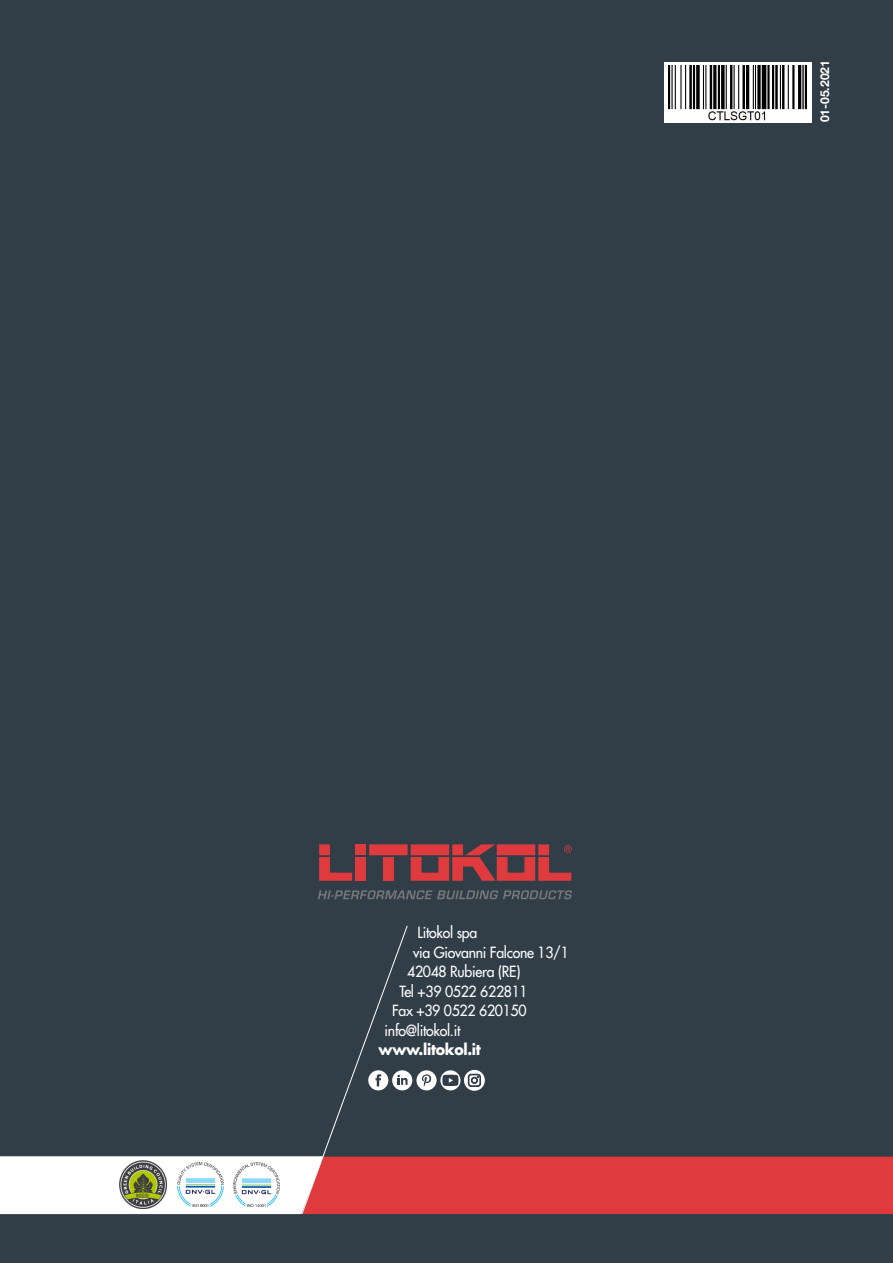
<style>
.page{position:relative;width:893px;height:1263px;background:#313e48}
.page>*{position:absolute;margin:0;border:0;box-sizing:border-box;transform-origin:0 0}
.t1{font:500 15px "Futura Std";letter-spacing:-.02em;color:#fff;scale:.94 1}
.t2{font:700 15px "Futura Std";letter-spacing:-.02em;color:#fff;scale:.94 1}
.t3{font:700 12.15px "Helvetica Neue";color:#fff}
</style>
<div class="page">
<svg style="left:318px;top:890px;width:254px;height:9px"></svg>
<svg style="left:319px;top:844px;width:33px;height:37px"></svg>
<svg style="left:369px;top:844px;width:203px;height:37px"></svg>
<div style="left:355px;top:844px;width:11px;height:11px;background:#df3b3e"></div>
<div style="left:355px;top:857px;width:11px;height:24px;background:#df3b3e"></div>
<svg style="left:0;top:925px;width:893px;height:290px"></svg>
<img style="left:177px;top:1162px;width:46px;height:44px">
<img style="left:234px;top:1162px;width:46px;height:44px">
<img style="left:119px;top:1160px;width:48px;height:48px">
<div style="left:664px;top:62px;width:147px;height:60px;background:#fff"></div>
<img style="left:668px;top:66px;width:139px;height:55px">
<p class="t3" style="left:815px;top:122px;width:64px;rotate:-90deg">01-05.2021</p>
<p class="t1" style="left:418px;top:923px;width:65px">Litokol spa</p>
<p class="t1" style="left:413px;top:943px;width:167px">via Giovanni Falcone 13/1</p>
<p class="t1" style="left:407px;top:962px;width:122px">42048 Rubiera (RE)</p>
<p class="t1" style="left:400px;top:982px;width:138px">Tel +39 0522 622811</p>
<p class="t1" style="left:392px;top:1001px;width:145px">Fax +39 0522 620150</p>
<p class="t1" style="left:385px;top:1021px;width:82px">info@litokol.it</p>
<p class="t2" style="left:379px;top:1039px;width:110px">www.litokol.it</p>
</div>
